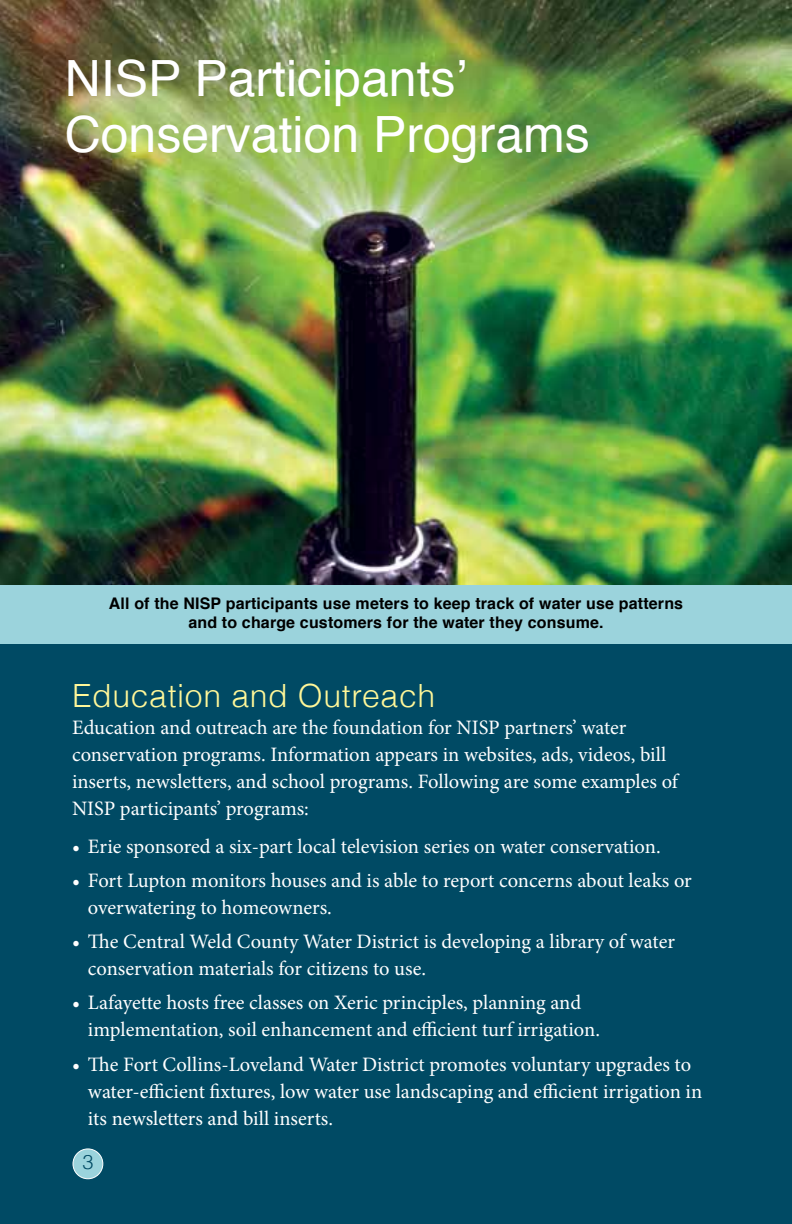
<style>
.page{position:relative;width:792px;height:1224px;background:#fff}
.page>*{position:absolute;margin:0;border:0;box-sizing:border-box;transform-origin:0 0}
.t1{font:50px/56px "Helvetica";color:#fff}
.t2{font:300 32px "Helvetica";letter-spacing:.02em;color:#fff799}
.t3{font:20.4px/27px "Minion Pro";color:#fff}
.t4{font:300 20px "Helvetica";color:#004a64}
.t5{font:700 16px/19.2px "Helvetica";letter-spacing:.01em;color:#000;text-align:center}
</style>
<div class="page">
<img style="left:0;top:0;width:792px;height:585px">
<div style="left:0;top:621px;width:792px;height:603px;background:#004a64"></div>
<div style="left:0;top:585px;width:792px;height:59px;background:#9bd3dc"></div>
<div style="left:73px;top:1149px;width:30px;height:30px;background:#9bd3dc;border-radius:50%"></div>
<div style="left:73px;top:1148px;width:30px;height:31px;border:1px solid #fff;border-radius:50%"></div>
<h1 class="t1" style="left:65px;top:51px;width:527px">NISP Participants’<br>Conservation Programs</h1>
<p class="t5" style="left:109px;top:594px;width:576px">All of the NISP participants use meters to keep track of water use patterns and to charge customers for the water they consume.</p>
<h2 class="t2" style="left:72px;top:676px;width:365px">Education and Outreach</h2>
<p class="t3" style="left:72px;top:714px;width:607px">Education and outreach are the foundation for NISP partners’ water conservation programs. Information appears in websites, ads, videos, bill inserts, newsletters, and school programs. Following are some examples of NISP participants’ programs:</p>
<p class="t3" style="left:72px;top:833px;width:590px">• Erie sponsored a six-part local television series on water conservation.</p>
<p class="t3" style="left:88px;top:867px;width:605px;text-indent:-16px">• Fort Lupton monitors houses and is able to report concerns about leaks or overwatering to homeowners.</p>
<p class="t3" style="left:88px;top:928px;width:588px;text-indent:-16px">• The Central Weld County Water District is developing a library of water conservation materials for citizens to use.</p>
<p class="t3" style="left:88px;top:989px;width:514px;text-indent:-16px">• Lafayette hosts free classes on Xeric principles, planning and implementation, soil enhancement and efficient turf irrigation.</p>
<p class="t3" style="left:88px;top:1051px;width:616px;text-indent:-16px">• The Fort Collins-Loveland Water District promotes voluntary upgrades to water-efficient fixtures, low water use landscaping and efficient irrigation in its newsletters and bill inserts.</p>
<p class="t4" style="left:82px;top:1150px;width:13px">3</p>
</div>
